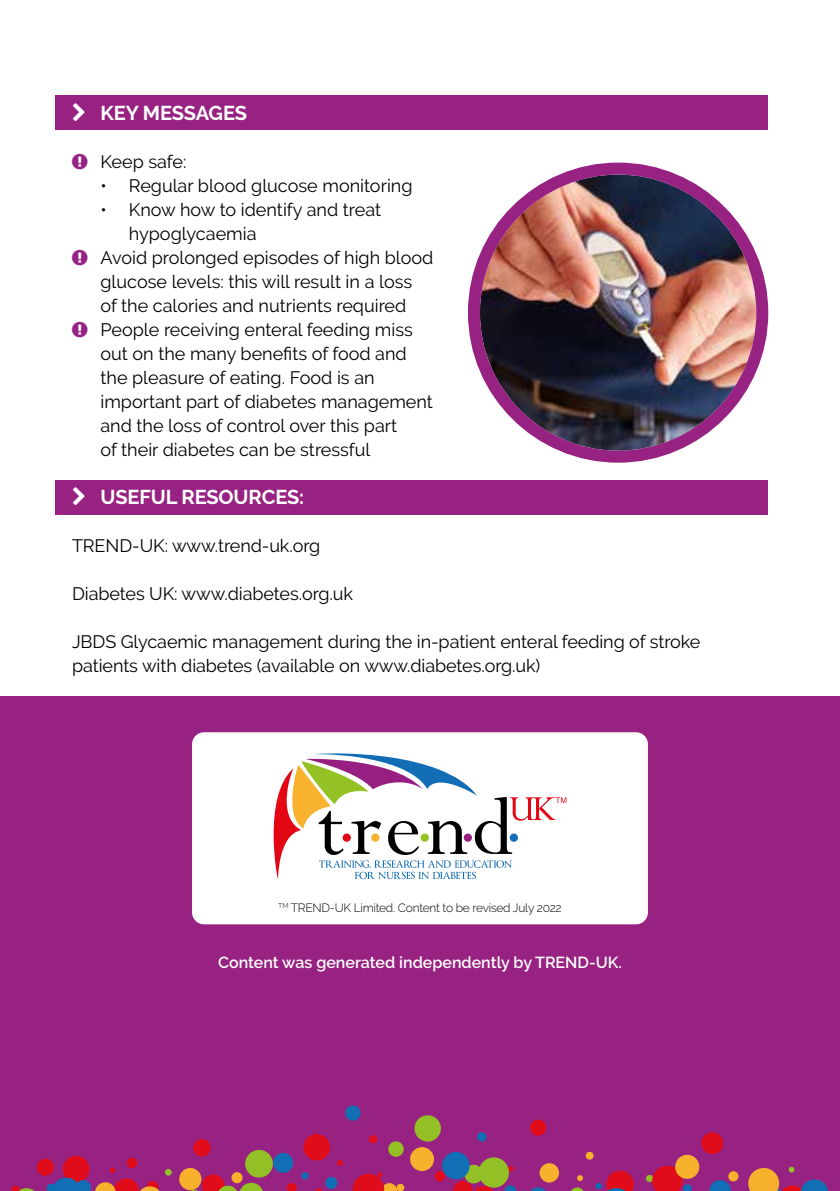
<style>
.page{position:relative;width:840px;height:1191px;background:#fff}
.page>*{position:absolute;margin:0;border:0;box-sizing:border-box;transform-origin:0 0}
.t1{font:700 20px "Raleway";letter-spacing:-.005em;color:#fff}
.t2{font:18px/24px "Raleway";color:#000}
.t3{font:600 16px "Raleway";color:#fff}
.t4{font:300 12px "Raleway";letter-spacing:-.02em;color:#000}
</style>
<div class="page">
<div style="left:0;top:696px;width:839px;height:495px;background:#972281"></div>
<div style="left:55px;top:96px;width:712px;height:34px;background:#972281"></div>
<div style="left:55px;top:480px;width:712px;height:34px;background:#972281"></div>
<svg style="left:571px;top:1187px;width:13px;height:4px"></svg>
<div style="left:464px;top:1164px;width:19px;height:19px;background:#93c025;border-radius:50%"></div>
<div style="left:63px;top:1155px;width:26px;height:27px;background:#e10c1a;border-radius:50%"></div>
<div style="left:396px;top:1183px;width:8px;height:8px;background:#f7b12c;border-radius:50%"></div>
<svg style="left:709px;top:1180px;width:21px;height:11px"></svg>
<svg style="left:508px;top:1166px;width:5px;height:5px"></svg>
<div style="left:165px;top:1168px;width:7px;height:7px;background:#93c025;border-radius:50%"></div>
<div style="left:727px;top:1171px;width:11px;height:10px;background:#f7b12c;border-radius:50%"></div>
<div style="left:345px;top:1105px;width:15px;height:15px;background:#106fb5;border-radius:50%"></div>
<svg style="left:577px;top:1175px;width:5px;height:6px"></svg>
<div style="left:530px;top:1119px;width:16px;height:16px;background:#e10c1a;border-radius:50%"></div>
<svg style="left:645px;top:1174px;width:7px;height:8px"></svg>
<svg style="left:600px;top:1170px;width:33px;height:21px"></svg>
<div style="left:245px;top:1149px;width:28px;height:28px;background:#93c025;border-radius:50%"></div>
<svg style="left:337px;top:1160px;width:5px;height:5px"></svg>
<div style="left:585px;top:1151px;width:8px;height:8px;background:#f7b12c;border-radius:50%"></div>
<div style="left:388px;top:1141px;width:15px;height:15px;background:#93c025;border-radius:50%"></div>
<div style="left:231px;top:1172px;width:11px;height:11px;background:#f7b12c;border-radius:50%"></div>
<div style="left:126px;top:1157px;width:11px;height:11px;background:#e10c1a;border-radius:50%"></div>
<div style="left:273px;top:1152px;width:20px;height:20px;background:#106fb5;border-radius:50%"></div>
<div style="left:193px;top:1139px;width:17px;height:17px;background:#e10c1a;border-radius:50%"></div>
<div style="left:595px;top:1182px;width:6px;height:7px;background:#106fb5;border-radius:50%"></div>
<svg style="left:504px;top:1185px;width:42px;height:6px"></svg>
<div style="left:37px;top:1158px;width:17px;height:17px;background:#e10c1a;border-radius:50%"></div>
<svg style="left:316px;top:1188px;width:5px;height:3px"></svg>
<svg style="left:286px;top:1183px;width:10px;height:8px"></svg>
<div style="left:414px;top:1115px;width:26px;height:26px;background:#93c025;border-radius:50%"></div>
<svg style="left:352px;top:1172px;width:45px;height:19px"></svg>
<div style="left:410px;top:1147px;width:23px;height:24px;background:#f7b12c;border-radius:50%"></div>
<svg style="left:12px;top:1185px;width:22px;height:6px"></svg>
<div style="left:442px;top:1151px;width:27px;height:28px;background:#106fb5;border-radius:50%"></div>
<svg style="left:748px;top:1166px;width:79px;height:25px"></svg>
<svg style="left:452px;top:1181px;width:43px;height:10px"></svg>
<svg style="left:651px;top:1165px;width:40px;height:26px"></svg>
<div style="left:539px;top:1163px;width:19px;height:19px;background:#f7b12c;border-radius:50%"></div>
<div style="left:179px;top:1168px;width:22px;height:22px;background:#f7b12c;border-radius:50%"></div>
<svg style="left:189px;top:1174px;width:74px;height:17px"></svg>
<div style="left:301px;top:1172px;width:7px;height:7px;background:#106fb5;border-radius:50%"></div>
<div style="left:434px;top:1171px;width:11px;height:10px;background:#e10c1a;border-radius:50%"></div>
<div style="left:369px;top:1135px;width:8px;height:8px;background:#e10c1a;border-radius:50%"></div>
<div style="left:701px;top:1132px;width:21px;height:22px;background:#e10c1a;border-radius:50%"></div>
<div style="left:303px;top:1134px;width:27px;height:26px;background:#e10c1a;border-radius:50%"></div>
<div style="left:478px;top:1157px;width:30px;height:30px;background:#93c025;border-radius:50%"></div>
<div style="left:325px;top:1177px;width:12px;height:12px;background:#106fb5;border-radius:50%"></div>
<div style="left:477px;top:1132px;width:9px;height:9px;background:#106fb5;border-radius:50%"></div>
<div style="left:674px;top:1154px;width:25px;height:24px;background:#f7b12c;border-radius:50%"></div>
<svg style="left:47px;top:1167px;width:113px;height:24px"></svg>
<img style="left:479px;top:175px;width:276px;height:276px;border-radius:138px">
<div style="left:467px;top:163px;width:300px;height:300px;border:12px solid #972281;border-radius:50%"></div>
<div style="left:192px;top:732px;width:455px;height:192px;background:#fff;border-radius:12px"></div>
<svg style="left:273px;top:753px;width:293px;height:126px"></svg>
<p class="t1" style="left:100px;top:102px;width:148px">KEY MESSAGES</p>
<p class="t2" style="left:100px;top:150px;width:87px">Keep safe:</p>
<p class="t2" style="left:100px;top:174px;width:313px">• Regular blood glucose monitoring</p>
<p class="t2" style="left:100px;top:198px;width:282px">• Know how to identify and treat</p>
<p class="t2" style="left:129px;top:222px;width:129px">hypoglycaemia</p>
<p class="t2" style="left:100px;top:246px;width:334px">Avoid prolonged episodes of high blood</p>
<p class="t2" style="left:100px;top:270px;width:313px">glucose levels: this will result in a loss</p>
<p class="t2" style="left:100px;top:294px;width:307px">of the calories and nutrients required</p>
<p class="t2" style="left:100px;top:318px;width:314px">People receiving enteral feeding miss</p>
<p class="t2" style="left:100px;top:342px;width:307px">out on the many benefits of food and</p>
<p class="t2" style="left:100px;top:366px;width:275px">the pleasure of eating. Food is an</p>
<p class="t2" style="left:100px;top:390px;width:334px">important part of diabetes management</p>
<p class="t2" style="left:100px;top:414px;width:298px">and the loss of control over this part</p>
<p class="t2" style="left:100px;top:438px;width:271px">of their diabetes can be stressful</p>
<p class="t1" style="left:100px;top:486px;width:205px">USEFUL RESOURCES:</p>
<p class="t2" style="left:72px;top:534px;width:249px">TREND-UK: www.trend-uk.org</p>
<p class="t2" style="left:72px;top:582px;width:282px">Diabetes UK: www.diabetes.org.uk</p>
<p class="t2" style="left:72px;top:630px;width:629px">JBDS Glycaemic management during the in-patient enteral feeding of stroke patients with diabetes (available on www.diabetes.org.uk)</p>
<p class="t4" style="left:278px;top:900px;width:285px"><sup>TM</sup> TREND-UK Limited. Content to be revised July 2022</p>
<p class="t3" style="left:218px;top:953px;width:405px">Content was generated independently by TREND-UK.</p>
</div>
